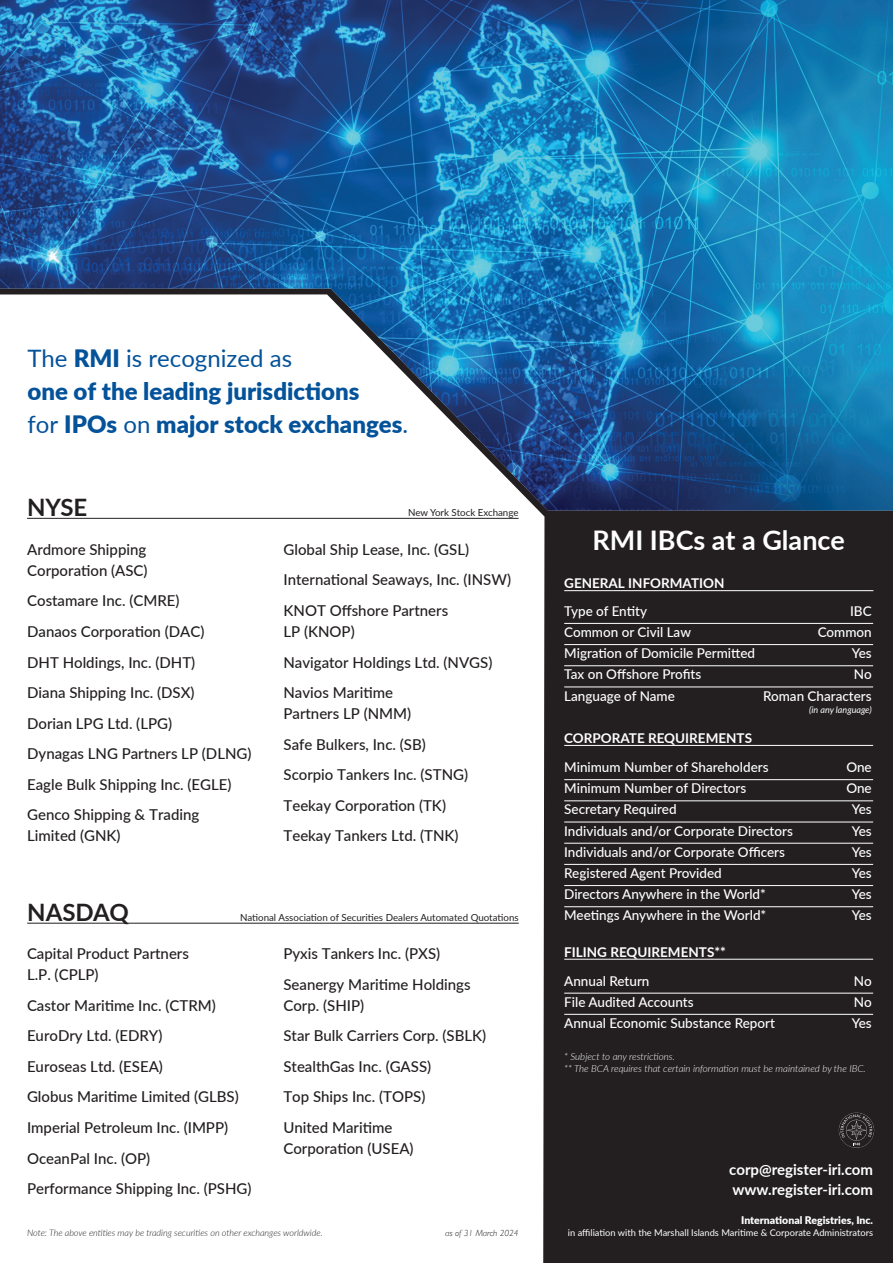
<style>
.page{position:relative;width:893px;height:1263px;background:#231f20}
.page>*{position:absolute;margin:0;border:0;box-sizing:border-box;transform-origin:0 0}
.t1{font:700 27px "Lato";color:#fff}
.t2{font:900 24px/33px "Lato";color:#045299}
.t3{font:700 24px "Lato";color:#231f20}
.t4{font:500 15px/21px "Lato";color:#231f20}
.t5{font:700 15px "Lato";color:#fff}
.t6{font:500 13.5px "Lato";color:#fff}
.outline{font:700 13.5px "Lato";color:#fff}
.t7{font:900 10.5px "Lato";color:#fff}
.t8{font:italic 300 9.75px "Lato";color:#fff}
.t9{font:9.75px "Lato";color:#231f20}
.t10{font:9.3px "Lato";color:#fff}
.t11{font:italic 300 9px "Lato";color:#231f20}
.t12{font:italic 9px "Lato";color:#fff}
.t13{font:italic 300 9px "Gill Sans";color:#231f20}
.s1{font-weight:400}
</style>
<div class="page">
<div style="left:0;top:510px;width:544px;height:753px;background:#fff"></div>
<img style="left:0;top:0;width:893px;height:510px">
<hr style="left:564px;top:590px;width:309px;height:1px;background:#fff">
<hr style="left:564px;top:623px;width:309px;height:1px;background:#fff">
<hr style="left:564px;top:644px;width:309px;height:1px;background:#fff">
<hr style="left:564px;top:665px;width:309px;height:1px;background:#fff">
<hr style="left:564px;top:687px;width:309px;height:1px;background:#fff">
<hr style="left:564px;top:745px;width:309px;height:1px;background:#fff">
<hr style="left:564px;top:779px;width:309px;height:1px;background:#fff">
<hr style="left:564px;top:800px;width:309px;height:1px;background:#fff">
<hr style="left:564px;top:822px;width:309px;height:1px;background:#fff">
<hr style="left:564px;top:843px;width:309px;height:1px;background:#fff">
<hr style="left:564px;top:864px;width:309px;height:1px;background:#fff">
<hr style="left:564px;top:885px;width:309px;height:1px;background:#fff">
<hr style="left:564px;top:906px;width:309px;height:1px;background:#fff">
<hr style="left:564px;top:959px;width:309px;height:1px;background:#fff">
<hr style="left:564px;top:993px;width:309px;height:1px;background:#fff">
<hr style="left:564px;top:1014px;width:309px;height:1px;background:#fff">
<svg style="left:839px;top:1112px;width:35px;height:36px"></svg>
<hr style="left:27px;top:518px;width:492px;height:1px;background:#231f20">
<hr style="left:27px;top:923px;width:492px;height:1px;background:#231f20">
<p class="t2" style="left:27px;top:341px;width:382px"><span class="s1">The</span> RMI <span class="s1">is recognized as<br></span>one of the leading jurisdictions<br><span class="s1">for</span> IPOs <span class="s1">on</span> major stock exchanges<span class="s1">.</span></p>
<p class="t3" style="left:27px;top:490px;width:62px">NYSE</p>
<p class="t9" style="left:408px;top:506px;width:112px">New York Stock Exchange</p>
<p class="t4" style="left:27px;top:538px;width:122px">Ardmore Shipping<br>Corporation (ASC)</p>
<p class="t4" style="left:27px;top:590px;width:154px">Costamare Inc. (CMRE)</p>
<p class="t4" style="left:27px;top:620px;width:179px">Danaos Corporation (DAC)</p>
<p class="t4" style="left:27px;top:651px;width:170px">DHT Holdings, Inc. (DHT)</p>
<p class="t4" style="left:27px;top:681px;width:169px">Diana Shipping Inc. (DSX)</p>
<p class="t4" style="left:27px;top:712px;width:146px">Dorian LPG Ltd. (LPG)</p>
<p class="t4" style="left:27px;top:743px;width:226px">Dynagas LNG Partners LP (DLNG)</p>
<p class="t4" style="left:27px;top:773px;width:206px">Eagle Bulk Shipping Inc. (EGLE)</p>
<p class="t4" style="left:27px;top:804px;width:174px">Genco Shipping &amp; Trading<br>Limited (GNK)</p>
<p class="t4" style="left:283px;top:538px;width:187px">Global Ship Lease, Inc. (GSL)</p>
<p class="t4" style="left:283px;top:569px;width:229px">International Seaways, Inc. (INSW)</p>
<p class="t4" style="left:283px;top:599px;width:166px">KNOT Offshore Partners<br>LP (KNOP)</p>
<p class="t4" style="left:283px;top:651px;width:210px">Navigator Holdings Ltd. (NVGS)</p>
<p class="t4" style="left:283px;top:681px;width:129px">Navios Maritime<br>Partners LP (NMM)</p>
<p class="t4" style="left:283px;top:733px;width:144px">Safe Bulkers, Inc. (SB)</p>
<p class="t4" style="left:283px;top:764px;width:186px">Scorpio Tankers Inc. (STNG)</p>
<p class="t4" style="left:283px;top:794px;width:164px">Teekay Corporation (TK)</p>
<p class="t4" style="left:283px;top:825px;width:177px">Teekay Tankers Ltd. (TNK)</p>
<p class="t3" style="left:27px;top:895px;width:103px">NASDAQ</p>
<p class="t9" style="left:240px;top:910px;width:280px">National Association of Securities Dealers Automated Quotations</p>
<p class="t4" style="left:27px;top:942px;width:163px">Capital Product Partners<br>L.P. (CPLP)</p>
<p class="t4" style="left:27px;top:994px;width:190px">Castor Maritime Inc. (CTRM)</p>
<p class="t4" style="left:27px;top:1025px;width:137px">EuroDry Ltd. (EDRY)</p>
<p class="t4" style="left:27px;top:1055px;width:137px">Euroseas Ltd. (ESEA)</p>
<p class="t4" style="left:27px;top:1086px;width:213px">Globus Maritime Limited (GLBS)</p>
<p class="t4" style="left:27px;top:1116px;width:203px">Imperial Petroleum Inc. (IMPP)</p>
<p class="t4" style="left:27px;top:1147px;width:125px">OceanPal Inc. (OP)</p>
<p class="t4" style="left:27px;top:1177px;width:226px">Performance Shipping Inc. (PSHG)</p>
<p class="t4" style="left:283px;top:942px;width:158px">Pyxis Tankers Inc. (PXS)</p>
<p class="t4" style="left:283px;top:973px;width:189px">Seanergy Maritime Holdings<br>Corp. (SHIP)</p>
<p class="t4" style="left:283px;top:1025px;width:204px">Star Bulk Carriers Corp. (SBLK)</p>
<p class="t4" style="left:283px;top:1055px;width:149px">StealthGas Inc. (GASS)</p>
<p class="t4" style="left:283px;top:1086px;width:143px">Top Ships Inc. (TOPS)</p>
<p class="t4" style="left:283px;top:1116px;width:132px">United Maritime<br>Corporation (USEA)</p>
<p class="t11" style="left:27px;top:1227px;width:297px">Note: The above entities may be trading securities on other exchanges worldwide.</p>
<p class="t13" style="left:445px;top:1228px;width:75px">as of 31 March 2024</p>
<p class="t1" style="left:592px;top:521px;width:254px">RMI IBCs at a Glance</p>
<p class="outline" style="left:564px;top:573px;width:162px">GENERAL INFORMATION</p>
<p class="t6" style="left:564px;top:601px;width:84px">Type of Entity</p>
<p class="t6" style="left:850px;top:601px;width:23px">IBC</p>
<p class="t6" style="left:564px;top:622px;width:128px">Common or Civil Law</p>
<p class="t6" style="left:818px;top:622px;width:56px">Common</p>
<p class="t6" style="left:564px;top:643px;width:192px">Migration of Domicile Permitted</p>
<p class="t6" style="left:852px;top:643px;width:22px">Yes</p>
<p class="t6" style="left:564px;top:665px;width:139px">Tax on Offshore Profits</p>
<p class="t6" style="left:854px;top:665px;width:19px">No</p>
<p class="t6" style="left:564px;top:686px;width:112px">Language of Name</p>
<p class="t6" style="left:763px;top:686px;width:110px">Roman Characters</p>
<p class="t12" style="left:809px;top:703px;width:64px">(in any language)</p>
<p class="outline" style="left:564px;top:728px;width:189px">CORPORATE REQUIREMENTS</p>
<p class="t6" style="left:564px;top:757px;width:206px">Minimum Number of Shareholders</p>
<p class="t6" style="left:846px;top:757px;width:27px">One</p>
<p class="t6" style="left:564px;top:779px;width:184px">Minimum Number of Directors</p>
<p class="t6" style="left:846px;top:779px;width:27px">One</p>
<p class="t6" style="left:564px;top:800px;width:114px">Secretary Required</p>
<p class="t6" style="left:852px;top:800px;width:22px">Yes</p>
<p class="t6" style="left:564px;top:821px;width:230px">Individuals and/or Corporate Directors</p>
<p class="t6" style="left:852px;top:821px;width:22px">Yes</p>
<p class="t6" style="left:564px;top:842px;width:222px">Individuals and/or Corporate Officers</p>
<p class="t6" style="left:852px;top:842px;width:22px">Yes</p>
<p class="t6" style="left:564px;top:863px;width:159px">Registered Agent Provided</p>
<p class="t6" style="left:852px;top:863px;width:22px">Yes</p>
<p class="t6" style="left:564px;top:884px;width:203px">Directors Anywhere in the World*</p>
<p class="t6" style="left:852px;top:884px;width:22px">Yes</p>
<p class="t6" style="left:564px;top:906px;width:204px">Meetings Anywhere in the World*</p>
<p class="t6" style="left:852px;top:906px;width:22px">Yes</p>
<p class="outline" style="left:564px;top:942px;width:163px">FILING REQUIREMENTS**</p>
<p class="t6" style="left:564px;top:971px;width:87px">Annual Return</p>
<p class="t6" style="left:854px;top:971px;width:19px">No</p>
<p class="t6" style="left:564px;top:992px;width:131px">File Audited Accounts</p>
<p class="t6" style="left:854px;top:992px;width:19px">No</p>
<p class="t6" style="left:564px;top:1013px;width:212px">Annual Economic Substance Report</p>
<p class="t6" style="left:852px;top:1013px;width:22px">Yes</p>
<p class="t8" style="left:564px;top:1049px;width:112px">* Subject to any restrictions.</p>
<p class="t8" style="left:564px;top:1061px;width:303px">** The BCA requires that certain information must be maintained by the IBC.</p>
<p class="t5" style="left:729px;top:1158px;width:145px">corp@register-iri.com</p>
<p class="t5" style="left:732px;top:1178px;width:142px">www.register-iri.com</p>
<p class="t7" style="left:741px;top:1212px;width:133px">International Registries, Inc.</p>
<p class="t10" style="left:568px;top:1226px;width:307px">in affiliation with the Marshall Islands Maritime &amp; Corporate Administrators</p>
</div>
